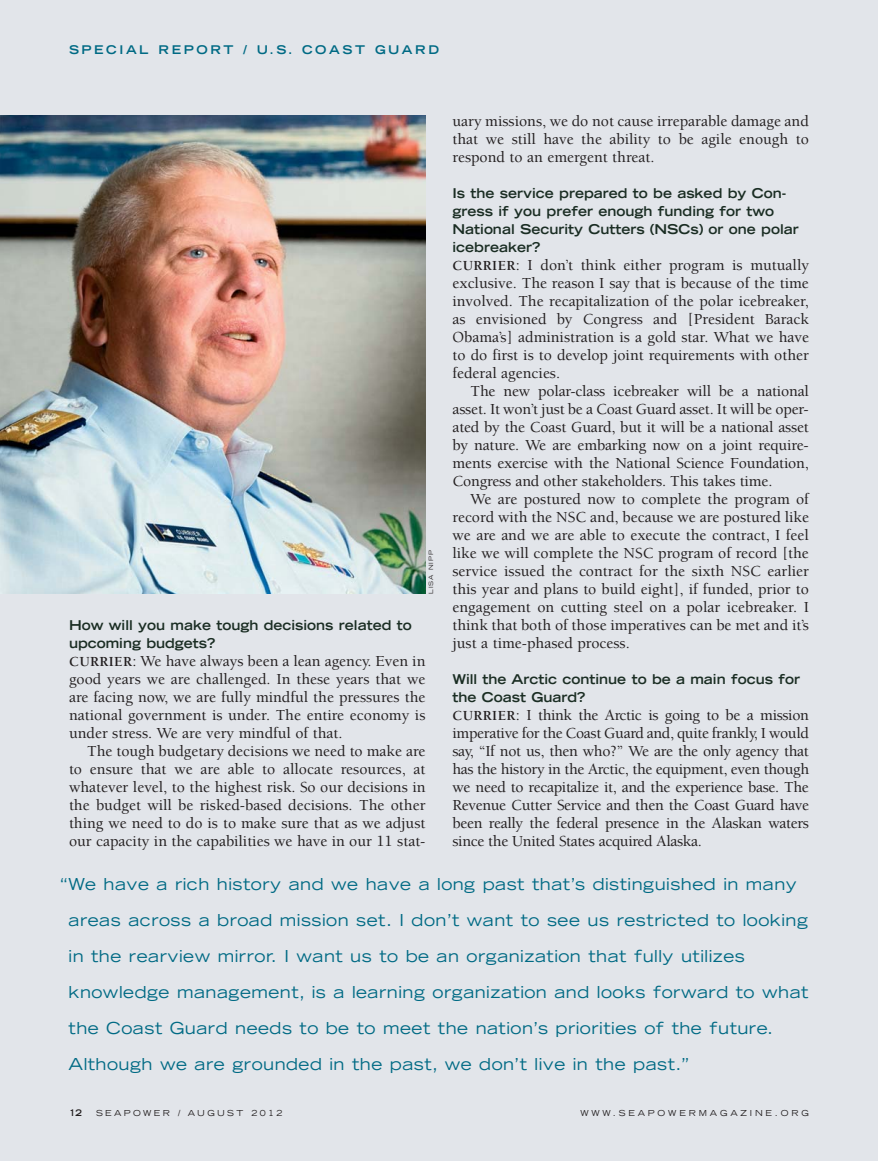
<style>
.page{position:relative;width:878px;height:1161px;background:#e2e5ea}
.page>*{position:absolute;margin:0;border:0;box-sizing:border-box;transform-origin:0 0}
.t1{font:expanded 16.5px/36px "Trade Gothic LH";letter-spacing:.03em;color:#006a84}
.t2{font:500 15.75px/18px "Berkeley";color:#231f20;text-align:justify}
.t3{font:700 expanded 13.5px/18px "Trade Gothic LH";color:#1a2d23}
.t4{font:700 expanded 12px "Trade Gothic LH";letter-spacing:.215em;color:#006a84}
.t5{font:700 expanded 9px "Trade Gothic LH";color:#231f20}
.t6{font:expanded 8.25px "Trade Gothic LH";letter-spacing:.345em;color:#231f20}
.t7{font:expanded 8.25px "Trade Gothic LH";letter-spacing:.29em;color:#231f20}
.t8{font:expanded 6px "Trade Gothic LH";letter-spacing:.145em;color:#231f20}
.s1{font-weight:700;font-size:14.25px}
</style>
<div class="page">
<img style="left:0;top:115px;width:425px;height:479px">
<p class="t4" style="left:69px;top:45px;width:371px">SPECIAL REPORT / U.S. COAST GUARD</p>
<p class="t8" style="left:429px;top:594px;width:45px;rotate:-90deg">LISA NIPP</p>
<p class="t3" style="left:69px;top:617px;width:344px">How will you make tough decisions related to upcoming budgets?</p>
<p class="t2" style="left:69px;top:653px;width:358px"><span class="s1">CURRIER</span>: We have always been a lean agency. Even in good years we are challenged. In these years that we are facing now, we are fully mindful the pressures the national government is under. The entire economy is under stress. We are very mindful of that.</p>
<p class="t2" style="left:69px;top:743px;width:358px;text-indent:18px">The tough budgetary decisions we need to make are to ensure that we are able to allocate resources, at whatever level, to the highest risk. So our decisions in the budget will be risked-based decisions. The other thing we need to do is to make sure that as we adjust our capacity in the capabilities we have in our 11 stat-</p>
<p class="t2" style="left:452px;top:113px;width:358px">uary missions, we do not cause irreparable damage and that we still have the ability to be agile enough to respond to an emergent threat.</p>
<p class="t3" style="left:452px;top:185px;width:348px">Is the service prepared to be asked by Con&shy;gress if you prefer enough funding for two National Security Cutters (NSCs) or one polar icebreaker?</p>
<p class="t2" style="left:452px;top:257px;width:358px"><span class="s1">CURRIER</span>: I don’t think either program is mutually exclusive. The reason I say that is because of the time involved. The recapitalization of the polar icebreaker, as envisioned by Congress and [President Barack Obama’s] administration is a gold star. What we have to do first is to develop joint requirements with other federal agencies.</p>
<p class="t2" style="left:452px;top:383px;width:358px;text-indent:18px">The new polar-class icebreaker will be a national asset. It won’t just be a Coast Guard asset. It will be oper&shy;ated by the Coast Guard, but it will be a national asset by nature. We are embarking now on a joint require&shy;ments exercise with the National Science Foundation, Congress and other stakeholders. This takes time.</p>
<p class="t2" style="left:452px;top:491px;width:358px;text-indent:18px">We are postured now to complete the program of record with the NSC and, because we are postured like we are and we are able to execute the contract, I feel like we will complete the NSC program of record [the service issued the contract for the sixth NSC earlier this year and plans to build eight], if funded, prior to engagement on cutting steel on a polar icebreaker. I think that both of those imperatives can be met and it’s just a time-phased process.</p>
<p class="t3" style="left:452px;top:671px;width:349px">Will the Arctic continue to be a main focus for the Coast Guard?</p>
<p class="t2" style="left:452px;top:707px;width:358px"><span class="s1">CURRIER</span>: I think the Arctic is going to be a mission imperative for the Coast Guard and, quite frankly, I would say, “If not us, then who?” We are the only agency that has the history in the Arctic, the equipment, even though we need to recapitalize it, and the experience base. The Revenue Cutter Service and then the Coast Guard have been really the federal presence in the Alaskan waters since the United States acquired Alaska.</p>
<p class="t1" style="left:68px;top:868px;width:741px;text-indent:-9px">“We have a rich history and we have a long past that’s distinguished in many areas across a broad mission set. I don’t want to see us restricted to looking in the rearview mirror. I want us to be an organization that fully utilizes knowledge management, is a learning organization and looks forward to what the Coast Guard needs to be to meet the nation’s priorities of the future.<br>Although we are grounded in the past, we don’t live in the past.”</p>
<p class="t5" style="left:69px;top:1109px;width:14px">12</p>
<p class="t7" style="left:96px;top:1110px;width:188px">SEAPOWER / AUGUST 2012</p>
<p class="t6" style="left:580px;top:1110px;width:230px">WWW.SEAPOWERMAGAZINE.ORG</p>
</div>
